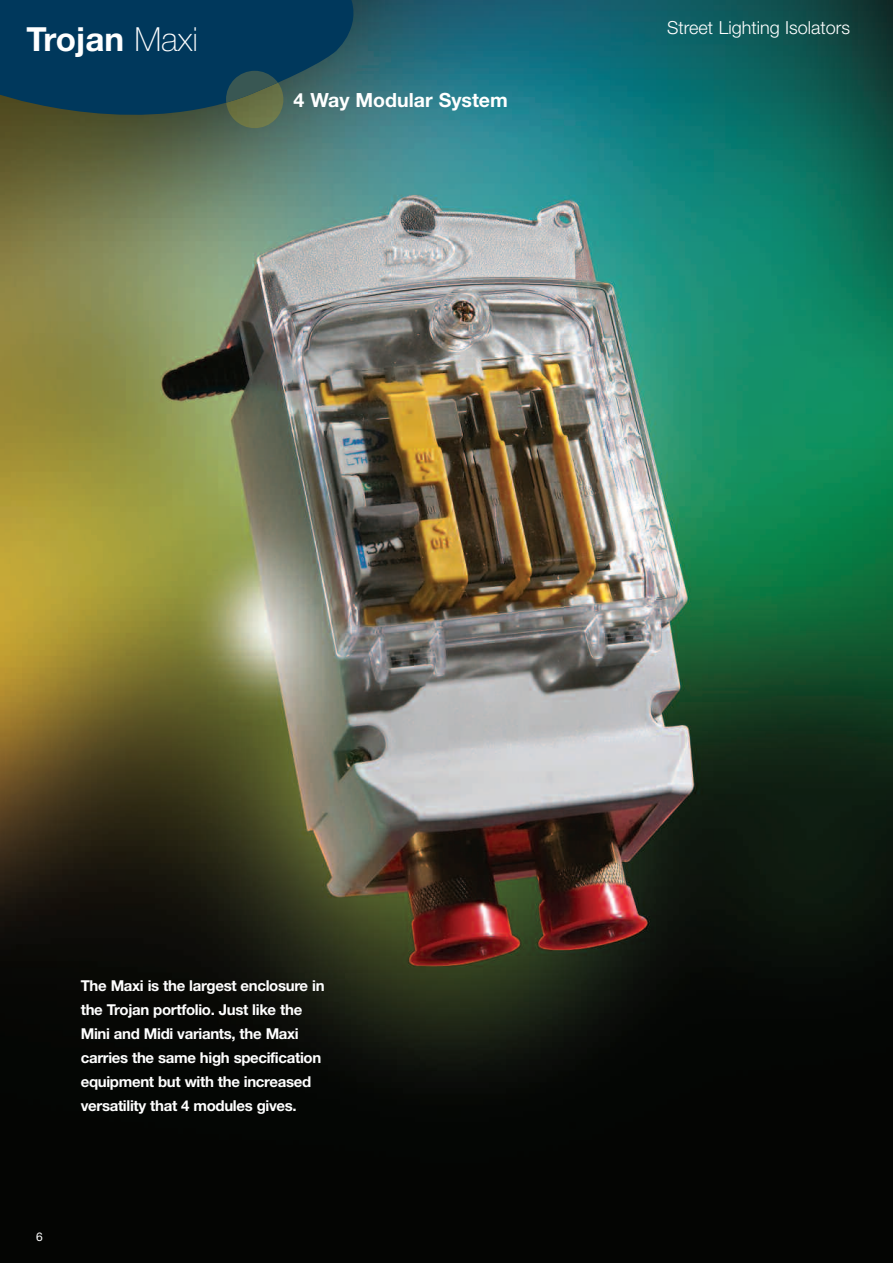
<style>
.page{position:relative;width:893px;height:1263px;background:#fff}
.page>*{position:absolute;margin:0;border:0;box-sizing:border-box;transform-origin:0 0}
.t1{font:700 33.3px "Helvetica Neue";color:#fff}
.t2{font:700 19.5px "Helvetica Neue";color:#fff}
.t3{font:300 18px "Helvetica Neue";color:#fff}
.t4{font:700 15px/24px "Helvetica Neue";letter-spacing:-.02em;color:#fff}
.t5{font:12px "Helvetica Neue";color:#fff}
.s1{font-weight:100}
</style>
<div class="page">
<img style="left:0;top:0;width:893px;height:1263px">
<svg style="left:0;top:0;width:368px;height:140px;background:#164458"></svg>
<img style="left:226px;top:83px;width:57px;height:45px">
<svg style="left:226px;top:71px;width:52px;height:32px;background:#3d594f"></svg>
<h1 class="t1" style="left:26px;top:27px;width:173px">Trojan <span class="s1">Maxi</span></h1>
<p class="t3" style="left:667px;top:21px;width:184px">Street Lighting Isolators</p>
<h2 class="t2" style="left:294px;top:93px;width:216px">4 Way Modular System</h2>
<p class="t4" style="left:81px;top:975px;width:245px">The Maxi is the largest enclosure in the Trojan portfolio. Just like the Mini and Midi variants, the Maxi carries the same high specification equipment but with the increased versatility that 4 modules gives.</p>
<p class="t5" style="left:36px;top:1232px;width:8px">6</p>
</div>
